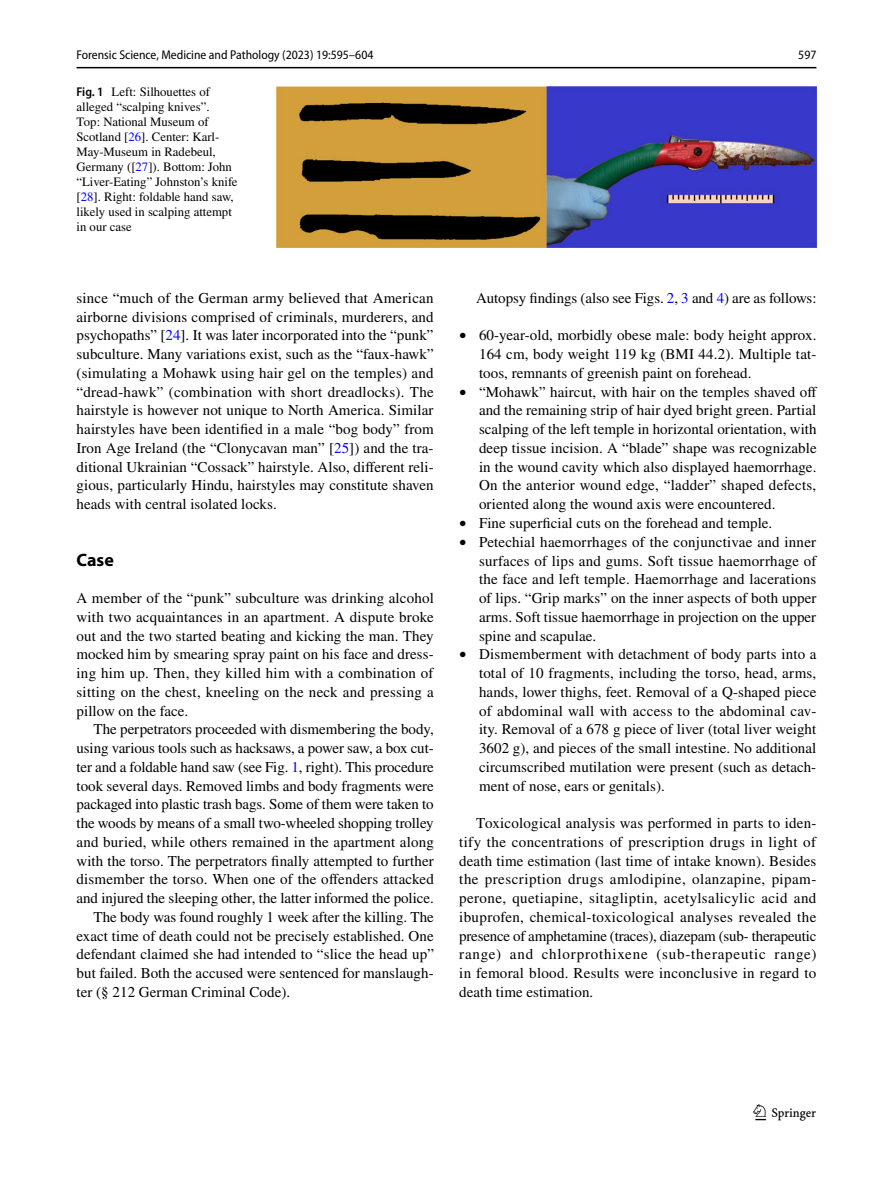
<style>
.page{position:relative;width:893px;height:1187px;background:#fff}
.page>*{position:absolute;margin:0;border:0;box-sizing:border-box;transform-origin:0 0}
.t1{font:22.5px "Springnew Regular 3";color:#000}
.t2{font:700 18px "Myriad Pro";color:#000}
.t3{font:15px/18.8px "STIX";letter-spacing:.005em;color:#000;text-align:justify}
.t4{font:12.75px/15px "STIX";color:#000}
.t5{font:semi-condensed 12.75px "Myriad Pro";color:#000}
.s1{font-family:"Myriad Pro";font-weight:600;font-stretch:semi-condensed}
.s2{color:#00f}
.s3{font-size:14.1px}
</style>
<div class="page">
<hr style="left:77px;top:67px;width:739px;height:1px;background:#000">
<img style="left:276px;top:87px;width:540px;height:161px">
<p class="t5" style="left:77px;top:48px;width:298px">Forensic Science, Medicine and Pathology (2023) 19:595–604</p>
<p class="t5" style="left:798px;top:48px;width:20px">597</p>
<p class="t4" style="left:77px;top:85px;width:163px"><span class="s1">Fig. 1</span> Left: Silhouettes of alleged “scalping knives”.<br>Top: National Museum of<br>Scotland [<span class="s2">26</span>]. Center: Karl-<br>May-Museum in Radebeul,<br>Germany ([<span class="s2">27</span>]). Bottom: John “Liver-Eating” Johnston’s knife [<span class="s2">28</span>]. Right: foldable hand saw, likely used in scalping attempt in our case</p>
<p class="t3" style="left:77px;top:289px;width:359px">since “much of the German army believed that American airborne divisions comprised of criminals, murderers, and psychopaths” [<span class="s2">24</span>]. It was later incorporated into the “punk” subculture. Many variations exist, such as the “faux-hawk” (simulating a Mohawk using hair gel on the temples) and “dread-hawk” (combination with short dreadlocks). The hairstyle is however not unique to North America. Similar hairstyles have been identified in a male “bog body” from Iron Age Ireland (the “Clonycavan man” [<span class="s2">25</span>]) and the tra&shy;ditional Ukrainian “Cossack” hairstyle. Also, different reli&shy;gious, particularly Hindu, hairstyles may constitute shaven heads with central isolated locks.</p>
<p class="t2" style="left:77px;top:547px;width:39px">Case</p>
<p class="t3" style="left:77px;top:589px;width:359px">A member of the “punk” subculture was drinking alcohol with two acquaintances in an apartment. A dispute broke out and the two started beating and kicking the man. They mocked him by smearing spray paint on his face and dress&shy;ing him up. Then, they killed him with a combination of sitting on the chest, kneeling on the neck and pressing a pillow on the face.</p>
<p class="t3" style="left:94px;top:721px;width:342px">The perpetrators proceeded with dismembering the body,</p>
<p class="t3" style="left:77px;top:739px;width:359px">using various tools such as hacksaws, a power saw, a box cut-</p>
<p class="t3" style="left:77px;top:758px;width:359px">ter and a foldable hand saw (see Fig. <span class="s2">1</span>, right). This procedure</p>
<p class="t3" style="left:77px;top:777px;width:359px">took several days. Removed limbs and body fragments were</p>
<p class="t3" style="left:77px;top:796px;width:359px">packaged into plastic trash bags. Some of them were taken to</p>
<p class="t3" style="left:77px;top:814px;width:359px">the woods by means of a small two-wheeled shopping trolley</p>
<p class="t3" style="left:77px;top:833px;width:359px">and buried, while others remained in the apartment along</p>
<p class="t3" style="left:77px;top:852px;width:359px">with the torso. The perpetrators finally attempted to further</p>
<p class="t3" style="left:77px;top:871px;width:359px">dismember the torso. When one of the offenders attacked</p>
<p class="t3" style="left:77px;top:889px;width:359px">and injured the sleeping other, the latter informed the police.</p>
<p class="t3" style="left:94px;top:908px;width:342px">The body was found roughly 1 week after the killing. The</p>
<p class="t3" style="left:77px;top:927px;width:359px">exact time of death could not be precisely established. One</p>
<p class="t3" style="left:77px;top:946px;width:359px">defendant claimed she had intended to “slice the head up”</p>
<p class="t3" style="left:77px;top:964px;width:359px">but failed. Both the accused were sentenced for manslaugh-</p>
<p class="t3" style="left:77px;top:983px;width:215px">ter (§ 212 German Criminal Code).</p>
<p class="t3" style="left:476px;top:289px;width:342px">Autopsy findings (also see Figs. <span class="s2">2</span>, <span class="s2">3</span> and <span class="s2">4</span>) are as follows:</p>
<p class="t3" style="left:479px;top:327px;width:339px;text-indent:-20px"><span class="s3">•</span> 60-year-old, morbidly obese male: body height approx.<br>164 cm, body weight 119 kg (BMI 44.2). Multiple tat&shy;toos, remnants of greenish paint on forehead.</p>
<p class="t3" style="left:479px;top:383px;width:340px;text-indent:-20px"><span class="s3">•</span> “Mohawk” haircut, with hair on the temples shaved off and the remaining strip of hair dyed bright green. Partial scalping of the left temple in horizontal orientation, with deep tissue incision. A “blade” shape was recognizable in the wound cavity which also displayed haemorrhage.<br>On the anterior wound edge, “ladder” shaped defects, oriented along the wound axis were encountered.</p>
<p class="t3" style="left:459px;top:514px;width:315px"><span class="s3">•</span> Fine superficial cuts on the forehead and temple.</p>
<p class="t3" style="left:479px;top:533px;width:339px;text-indent:-20px"><span class="s3">•</span> Petechial haemorrhages of the conjunctivae and inner surfaces of lips and gums. Soft tissue haemorrhage of the face and left temple. Haemorrhage and lacerations of lips. “Grip marks” on the inner aspects of both upper arms. Soft tissue haemorrhage in projection on the upper spine and scapulae.</p>
<p class="t3" style="left:479px;top:646px;width:339px;text-indent:-20px"><span class="s3">•</span> Dismemberment with detachment of body parts into a total of 10 fragments, including the torso, head, arms, hands, lower thighs, feet. Removal of a Q-shaped piece of abdominal wall with access to the abdominal cav&shy;ity. Removal of a 678 g piece of liver (total liver weight 3602 g), and pieces of the small intestine. No additional circumscribed mutilation were present (such as detach&shy;ment of nose, ears or genitals).</p>
<p class="t3" style="left:459px;top:814px;width:359px;text-indent:17px">Toxicological analysis was performed in parts to iden&shy;tify the concentrations of prescription drugs in light of death time estimation (last time of intake known). Besides the prescription drugs amlodipine, olanzapine, pipam&shy;perone, quetiapine, sitagliptin, acetylsalicylic acid and ibuprofen, chemical-toxicological analyses revealed the presence of amphetamine (traces), diazepam (sub- therapeutic range) and chlorprothixene (sub-therapeutic range) in femoral blood. Results were inconclusive in regard to death time estimation.</p>
<h1 class="t1" style="left:755px;top:1104px;width:62px">1 3</h1>
</div>
